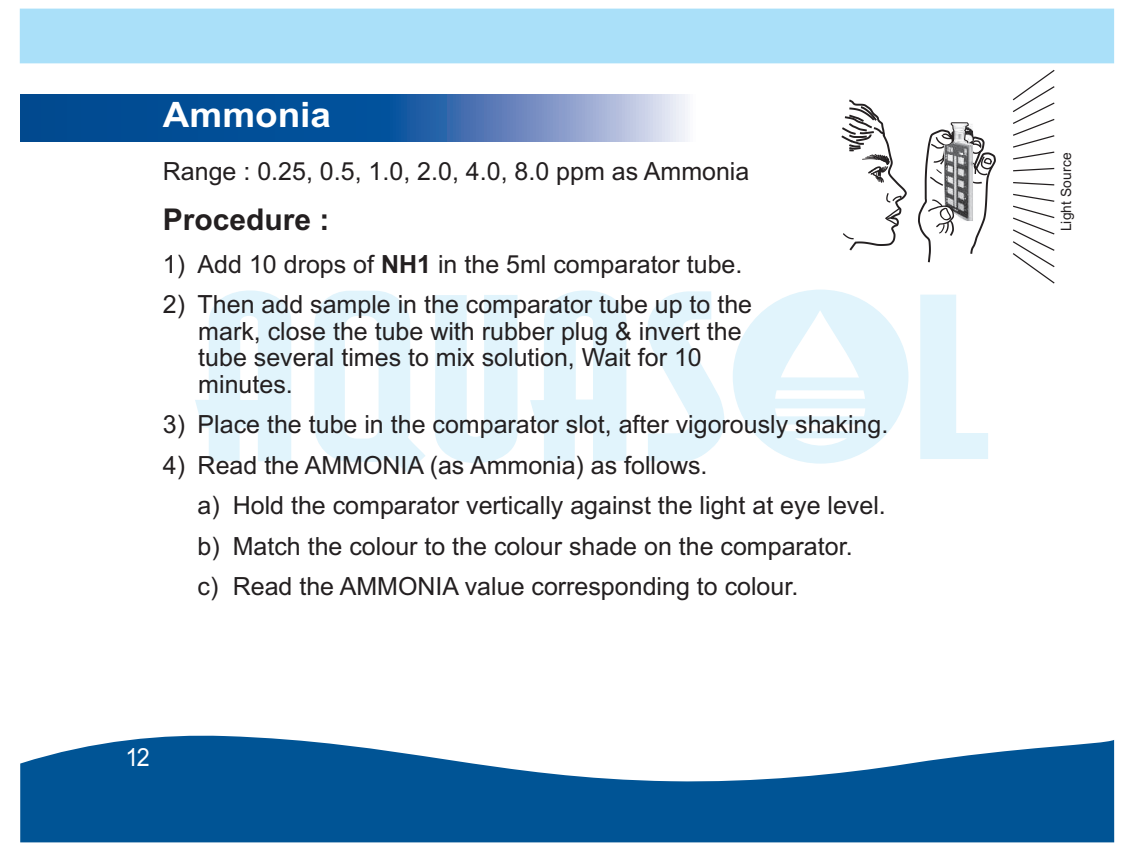
<style>
.page{position:relative;width:1134px;height:851px;background:#fff}
.page>*{position:absolute;margin:0;border:0;box-sizing:border-box;transform-origin:0 0}
.t1{font:700 35px "Arial";color:#fff;scale:1.05 1}
.t2{font:700 30px "Arial";color:#231f20}
.t3{font:25px/26.5px "Arial";color:#231f20}
.t4{font:25px "Arial";color:#fff;scale:.93 1}
.t5{font:14.25px "Arial";letter-spacing:.015em;color:#231f20}
.s1{font-weight:700}
</style>
<div class="page">
<svg style="left:195px;top:289px;width:793px;height:184px;fill:#e1f4fc"></svg>
<svg style="left:775px;top:310px;width:90px;height:135px"></svg>
<svg style="left:20px;top:735px;width:1094px;height:107px;fill:#005495"></svg>
<div style="left:20px;top:9px;width:1094px;height:54px;background:#aae0f9"></div>
<svg style="left:20px;top:94px;width:668px;height:47px;background:#376eab"></svg>
<svg style="left:841px;top:99px;width:66px;height:151px"></svg>
<svg style="left:918px;top:122px;width:78px;height:140px"></svg>
<svg style="left:1013px;top:193px;width:42px;height:91px"></svg>
<svg style="left:1013px;top:182px;width:42px;height:4px"></svg>
<svg style="left:1013px;top:167px;width:42px;height:5px"></svg>
<svg style="left:1012px;top:69px;width:43px;height:91px"></svg>
<h1 class="t1" style="left:163px;top:102px;width:162px">Ammonia</h1>
<p class="t3" style="left:163px;top:160px;width:588px">Range : 0.25, 0.5, 1.0, 2.0, 4.0, 8.0 ppm as Ammonia</p>
<p class="t2" style="left:163px;top:208px;width:168px">Procedure :</p>
<p class="t3" style="left:163px;top:253px;width:581px">1) Add 10 drops of <span class="s1">NH1</span> in the 5ml comparator tube.</p>
<p class="t3" style="left:198px;top:293px;width:555px;text-indent:-35px">2) Then add sample in the comparator tube up to the mark, close the tube with rubber plug &amp; invert the tube several times to mix solution, Wait for 10 minutes.</p>
<p class="t3" style="left:163px;top:413px;width:727px">3) Place the tube in the comparator slot, after vigorously shaking.</p>
<p class="t3" style="left:198px;top:447px;width:690px;line-height:40.5px;text-indent:-35px">4) Read the AMMONIA (as Ammonia) as follows.<br>a) Hold the comparator vertically against the light at eye level. b) Match the colour to the colour shade on the comparator.<br>c) Read the AMMONIA value corresponding to colour.</p>
<p class="t4" style="left:126px;top:747px;width:28px">12</p>
<p class="t5" style="left:1061px;top:231px;width:81px;rotate:-90deg">Light Source</p>
</div>
